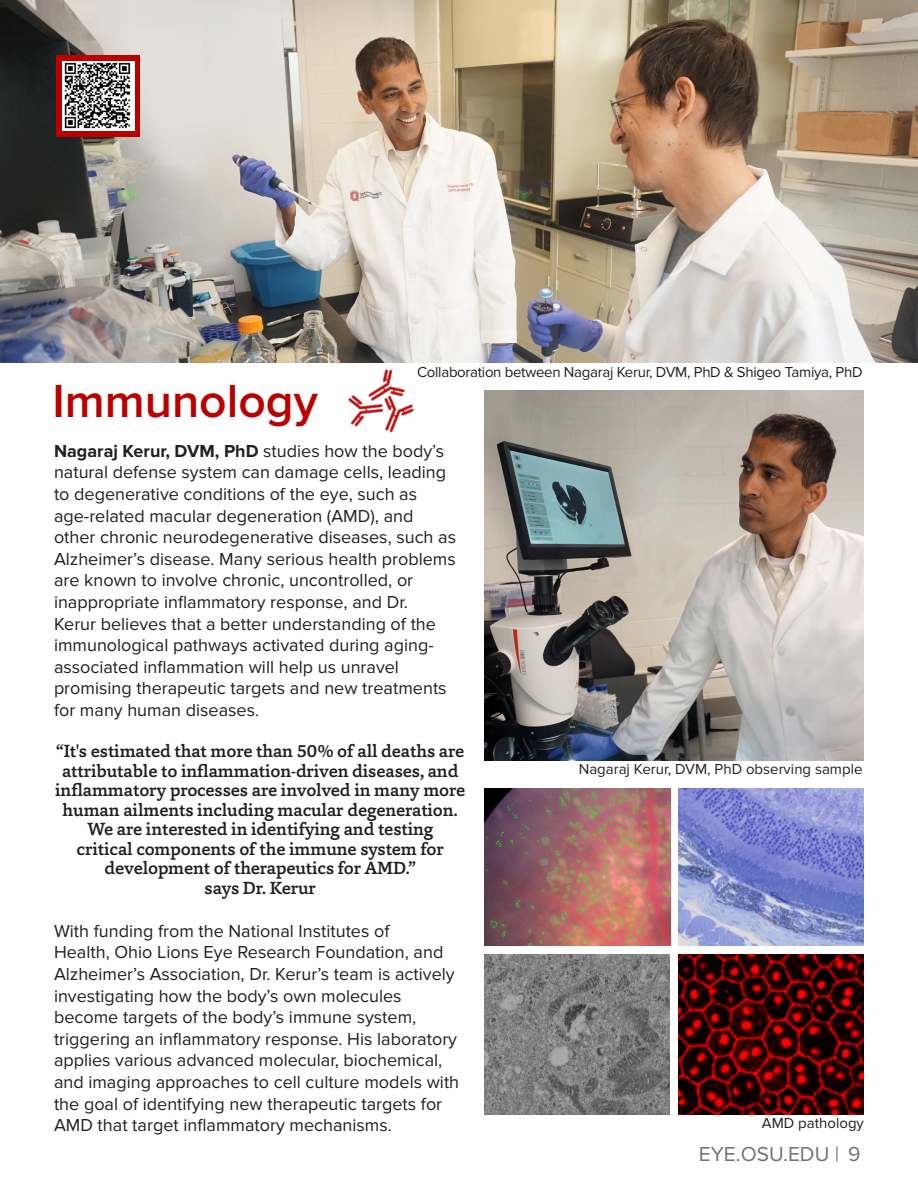
<style>
.page{position:relative;width:918px;height:1188px;background:#fff}
.page>*{position:absolute;margin:0;border:0;box-sizing:border-box;transform-origin:0 0}
.t1{font:600 48px "Proxima Nova";color:#b00}
.t2{font:21px "Proxima Nova";color:#717271}
.t3{font:18px/21.6px "Proxima Nova";color:#231f20}
.t4{font:500 18px/19.5px "Capita";letter-spacing:-.01em;color:#231f20;text-align:center}
.t5{font:15px "Proxima Nova";letter-spacing:-.02em;color:#231f20}
.t6{font:15px "Proxima Nova";color:#231f20}
.s1{font-weight:700}
</style>
<div class="page">
<img style="left:0;top:0;width:918px;height:363px">
<img style="left:485px;top:789px;width:185px;height:157px">
<img style="left:485px;top:390px;width:379px;height:370px">
<img style="left:331px;top:358px;width:96px;height:75px">
<div style="left:56px;top:56px;width:84px;height:81px;background:#b00"></div>
<div style="left:63px;top:61px;width:72px;height:70px;background:#fff"></div>
<img style="left:64px;top:62px;width:67px;height:67px">
<img style="left:679px;top:789px;width:185px;height:157px">
<img style="left:484px;top:955px;width:186px;height:160px">
<img style="left:678px;top:955px;width:185px;height:160px">
<p class="t5" style="left:417px;top:363px;width:447px">Collaboration between Nagaraj Kerur, DVM, PhD &amp; Shigeo Tamiya, PhD</p>
<p class="t1" style="left:52px;top:374px;width:267px">Immunology</p>
<p class="t3" style="left:54px;top:440px;width:404px"><span class="s1">Nagaraj Kerur, DVM, PhD</span> studies how the body’s natural defense system can damage cells, leading to degenerative conditions of the eye, such as age-related macular degeneration (AMD), and other chronic neurodegenerative diseases, such as Alzheimer’s disease. Many serious health problems are known to involve chronic, uncontrolled, or inappropriate inflammatory response, and Dr.<br>Kerur believes that a better understanding of the immunological pathways activated during aging&shy;associated inflammation will help us unravel promising therapeutic targets and new treatments for many human diseases.</p>
<p class="t4" style="left:55px;top:741px;width:412px">“It's estimated that more than 50% of all deaths are attributable to inflammation-driven diseases, and inflammatory processes are involved in many more human ailments including macular degeneration.<br>We are interested in identifying and testing<br>critical components of the immune system for development of therapeutics for AMD.”</p>
<p class="t4" style="left:205px;top:877px;width:113px">says Dr. Kerur</p>
<p class="t3" style="left:54px;top:920px;width:407px">With funding from the National Institutes of<br>Health, Ohio Lions Eye Research Foundation, and Alzheimer’s Association, Dr. Kerur’s team is actively investigating how the body’s own molecules become targets of the body’s immune system, triggering an inflammatory response. His laboratory applies various advanced molecular, biochemical, and imaging approaches to cell culture models with the goal of identifying new therapeutic targets for AMD that target inflammatory mechanisms.</p>
<p class="t6" style="left:579px;top:760px;width:285px">Nagaraj Kerur, DVM, PhD observing sample</p>
<p class="t6" style="left:762px;top:1115px;width:104px">AMD pathology</p>
<p class="t2" style="left:699px;top:1142px;width:163px">EYE.OSU.EDU | 9</p>
</div>
